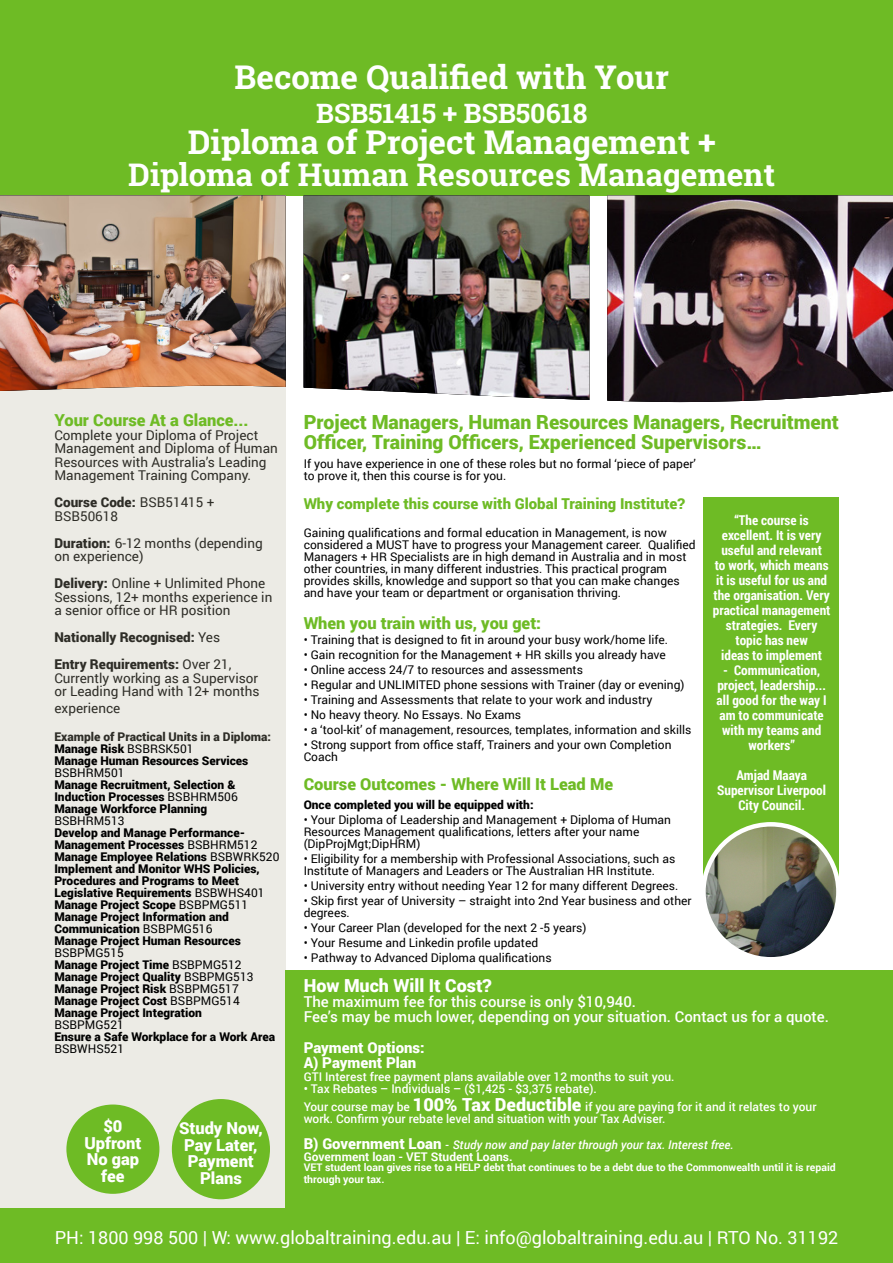
<style>
.page{position:relative;width:893px;height:1263px;background:#fff}
.page>*{position:absolute;margin:0;border:0;box-sizing:border-box;transform-origin:0 0}
.t1{font:700 33px "Roboto Slab";color:#fff}
.t2{font:700 31.5px "Roboto Slab";color:#fff}
.t3{font:700 27px "Roboto Slab";color:#fff}
.t4{font:900 19.5px/19.5px "Roboto";color:#6ebb25}
.t5{font:18px "Roboto";color:#fff}
.t6{font:900 18px "Roboto";color:#fff}
.t7{font:900 16.5px "Roboto";color:#6ebb25}
.t8{font:900 16.5px/16.5px "Roboto";color:#fff;text-align:center}
.t9{font:500 15px/15px "Roboto";color:#fff}
.t10{font:900 15px "Roboto";color:#6ebb25}
.t11{font:900 15px/15px "Roboto";color:#fff}
.t12{font:13.5px/13.5px "Roboto";color:#2e2d27}
.t13{font:700 13.5px/15px "Roboto Condensed";color:#fff;text-align:center}
.t14{font:900 13.5px/27px "Roboto";color:#2e2d27}
.t15{font:12px/12px "Roboto";color:#000}
.t16{font:900 12px/12px "Roboto";color:#000}
.t17{font:500 12px/18px "Roboto";color:#fff}
.t18{font:700 12px "Roboto";color:#fff}
.t19{font:700 10.5px/12px "Roboto";color:#fff}
.s1{font-weight:900}
.s2{font-weight:400}
.s3{color:#2e2d27}
.s4{font-weight:900;font-size:18px}
.s5{font-weight:900;font-size:15px}
.s6{font-style:italic}
</style>
<div class="page">
<div style="left:0;top:0;width:893px;height:195px;background:#6ebb25"></div>
<div style="left:0;top:195px;width:285px;height:1068px;background:#ecebe5"></div>
<div style="left:0;top:1209px;width:893px;height:54px;background:#6ebb25"></div>
<img style="left:0;top:195px;width:286px;height:196px">
<img style="left:304px;top:195px;width:285px;height:205px">
<img style="left:607px;top:195px;width:286px;height:207px">
<div style="left:703px;top:497px;width:135px;height:399px;background:#6ebb25"></div>
<img style="left:703px;top:824px;width:135px;height:135px;border-radius:67px">
<div style="left:701px;top:822px;width:140px;height:139px;border:4px solid #fff;border-radius:50%"></div>
<div style="left:285px;top:970px;width:608px;height:240px;background:#6ebb25"></div>
<div style="left:172px;top:1099px;width:98px;height:100px;background:#6ebb25;border-radius:50%"></div>
<div style="left:66px;top:1104px;width:93px;height:90px;background:#6ebb25;border-radius:50%"></div>
<h1 class="t1" style="left:235px;top:54px;width:436px">Become Qualified with Your</h1>
<h3 class="t3" style="left:316px;top:94px;width:273px">BSB51415 + BSB50618</h3>
<h1 class="t1" style="left:188px;top:120px;width:529px">Diploma of Project Management +</h1>
<h2 class="t2" style="left:128px;top:153px;width:649px">Diploma of Human Resources Management</h2>
<h3 class="t7" style="left:54px;top:409px;width:196px">Your Course At a Glance...</h3>
<p class="t12" style="left:54px;top:428px;width:225px">Complete your Diploma of Project Management and Diploma of Human Resources with Australia’s Leading Management Training Company.</p>
<p class="t12" style="left:54px;top:495px;width:162px"><span class="s1">Course Code:</span> BSB51415 +<br>BSB50618</p>
<p class="t12" style="left:54px;top:536px;width:210px"><span class="s1">Duration:</span> 6-12 months (depending on experience)</p>
<p class="t12" style="left:54px;top:576px;width:219px"><span class="s1">Delivery:</span> Online + Unlimited Phone<br>Sessions, 12+ months experience in a senior office or HR position</p>
<p class="t14" style="left:54px;top:623px;width:178px">Nationally Recognised: <span class="s2">Yes<br></span>Entry Requirements: <span class="s2">Over 21,</span></p>
<p class="t12" style="left:54px;top:671px;width:207px">Currently working as a Supervisor or Leading Hand with 12+ months</p>
<p class="t12" style="left:54px;top:701px;width:67px">experience</p>
<p class="t16" style="left:54px;top:730px;width:218px"><span class="s3">Example of Practical Units in a Diploma:<br></span>Manage Risk <span class="s2">BSBRSK501<br></span>Manage Human Resources Services</p>
<p class="t15" style="left:54px;top:767px;width:72px">BSBHRM501</p>
<p class="t16" style="left:54px;top:778px;width:185px">Manage Recruitment, Selection &amp;<br>Induction Processes <span class="s2">BSBHRM506<br></span>Manage Workforce Planning</p>
<p class="t15" style="left:54px;top:815px;width:72px">BSBHRM513</p>
<p class="t16" style="left:54px;top:826px;width:226px">Develop and Manage Performance-Management Processes <span class="s2">BSBHRM512<br></span>Manage Employee Relations <span class="s2">BSBWRK520<br></span>Implement and Monitor WHS Policies, Procedures and Programs to Meet Legislative Requirements <span class="s2">BSBWHS401<br></span>Manage Project Scope <span class="s2">BSBPMG511<br></span>Manage Project Information and Communication <span class="s2">BSBPMG516<br></span>Manage Project Human Resources</p>
<p class="t16" style="left:54px;top:946px;width:201px"><span class="s2">BSBPMG515<br></span>Manage Project Time <span class="s2">BSBPMG512<br></span>Manage Project Quality <span class="s2">BSBPMG513<br></span>Manage Project Risk <span class="s2">BSBPMG517<br></span>Manage Project Cost <span class="s2">BSBPMG514<br></span>Manage Project Integration</p>
<p class="t15" style="left:54px;top:1019px;width:71px">BSBPMG521</p>
<p class="t16" style="left:54px;top:1030px;width:222px">Ensure a Safe Workplace for a Work Area</p>
<p class="t15" style="left:54px;top:1043px;width:71px">BSBWHS521</p>
<h3 class="t8" style="left:84px;top:1118px;width:59px">$0<br>Upfront<br>No gap fee</h3>
<h3 class="t8" style="left:179px;top:1119px;width:85px">Study Now,<br>Pay Later,<br>Payment<br>Plans</h3>
<h3 class="t4" style="left:304px;top:412px;width:537px">Project Managers, Human Resources Managers, Recruitment<br>Officer, Training Officers, Experienced Supervisors…</h3>
<p class="t15" style="left:304px;top:458px;width:394px">If you have experience in one of these roles but no formal ‘piece of paper’ to prove it, then this course is for you.</p>
<p class="t10" style="left:304px;top:493px;width:383px">Why complete this course with Global Training Institute?</p>
<p class="t15" style="left:304px;top:527px;width:393px">Gaining qualifications and formal education in Management, is now considered a MUST have to progress your Management career. Qualified Managers + HR Specialists are in high demand in Australia and in most other countries, in many different industries. This practical program provides skills, knowledge and support so that you can make changes and have your team or department or organisation thriving.</p>
<h3 class="t7" style="left:304px;top:612px;width:239px">When you train with us, you get:</h3>
<p class="t15" style="left:304px;top:633px;width:366px">• Training that is designed to fit in around your busy work/home life.</p>
<p class="t15" style="left:304px;top:648px;width:364px">• Gain recognition for the Management + HR skills you already have</p>
<p class="t15" style="left:304px;top:663px;width:281px">• Online access 24/7 to resources and assessments</p>
<p class="t15" style="left:304px;top:678px;width:382px">• Regular and UNLIMITED phone sessions with Trainer (day or evening)</p>
<p class="t15" style="left:304px;top:693px;width:350px">• Training and Assessments that relate to your work and industry</p>
<p class="t15" style="left:304px;top:708px;width:219px">• No heavy theory. No Essays. No Exams</p>
<p class="t15" style="left:304px;top:723px;width:389px">• a ‘tool-kit’ of management, resources, templates, information and skills</p>
<p class="t15" style="left:304px;top:738px;width:369px">• Strong support from office staff, Trainers and your own Completion<br>Coach</p>
<h3 class="t7" style="left:304px;top:772px;width:311px">Course Outcomes - Where Will It Lead Me</h3>
<p class="t16" style="left:304px;top:799px;width:231px">Once completed you will be equipped with:</p>
<p class="t15" style="left:304px;top:814px;width:369px">• Your Diploma of Leadership and Management + Diploma of Human<br>Resources Management qualifications, letters after your name (DipProjMgt;DipHRM)</p>
<p class="t15" style="left:304px;top:853px;width:373px">• Eligibility for a membership with Professional Associations, such as<br>Institute of Managers and Leaders or The Australian HR Institute.</p>
<p class="t15" style="left:304px;top:880px;width:376px">• University entry without needing Year 12 for many different Degrees.</p>
<p class="t15" style="left:304px;top:895px;width:389px">• Skip first year of University – straight into 2nd Year business and other degrees.</p>
<p class="t15" style="left:304px;top:922px;width:284px">• Your Career Plan (developed for the next 2 -5 years)</p>
<p class="t15" style="left:304px;top:937px;width:236px">• Your Resume and Linkedin profile updated</p>
<p class="t15" style="left:304px;top:952px;width:249px">• Pathway to Advanced Diploma qualifications</p>
<p class="t13" style="left:713px;top:512px;width:119px">“The course is excellent. It is very useful and relevant<br>to work, which means it is useful for us and the organisation. Very practical management strategies. Every topic has new<br>ideas to implement</p>
<p class="t13" style="left:717px;top:662px;width:112px">- Communication, project, leadership... all good for the way I am to communicate with my teams and workers”</p>
<p class="t13" style="left:717px;top:767px;width:110px">Amjad Maaya<br>Supervisor Liverpool<br>City Council.</p>
<h3 class="t6" style="left:304px;top:973px;width:190px">How Much Will It Cost?</h3>
<p class="t9" style="left:304px;top:994px;width:527px">The maximum fee for this course is only $10,940.<br>Fee’s may be much lower, depending on your situation. Contact us for a quote.</p>
<p class="t11" style="left:304px;top:1039px;width:123px">Payment Options:<br>A) Payment Plan</p>
<p class="t17" style="left:304px;top:1067px;width:372px">GTI Interest free payment plans available over 12 months to suit you.</p>
<p class="t17" style="left:304px;top:1079px;width:514px">• Tax Rebates – Individuals – ($1,425 - $3,375 rebate).<br>Your course may be <span class="s4">100% Tax Deductible</span> if you are paying for it and it relates to your</p>
<p class="t17" style="left:304px;top:1105px;width:432px;line-height:25.5px">work. Confirm your rebate level and situation with your Tax Adviser.<br><span class="s5">B) Government Loan</span> <span class="s6">- Study now and pay later through your tax. Interest free.</span></p>
<p class="t18" style="left:304px;top:1148px;width:210px">Government loan - VET Student Loans.</p>
<p class="t19" style="left:304px;top:1161px;width:534px">VET student loan gives rise to a HELP debt that continues to be a debt due to the Commonwealth until it is repaid through your tax.</p>
<h3 class="t5" style="left:55px;top:1225px;width:785px">PH: 1800 998 500 | W: www.globaltraining.edu.au | E: info@globaltraining.edu.au | RTO No. 31192</h3>
</div>
